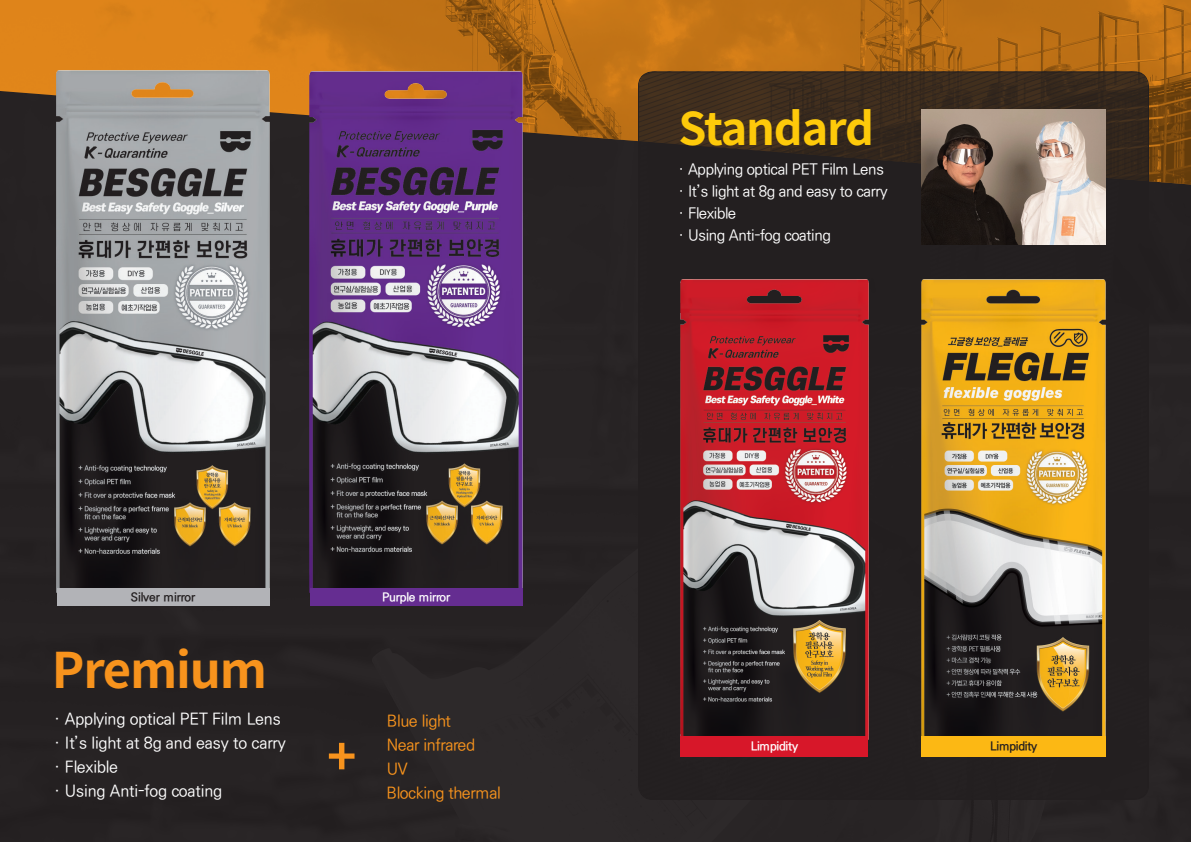
<style>
.page{position:relative;width:1191px;height:842px;background:#fff}
.page>*{position:absolute;margin:0;border:0;box-sizing:border-box;transform-origin:0 0}
.t1{font:700 49px "Noto Sans CJ Kkr";letter-spacing:-.025em;color:#f7931d}
.t2{font:700 45px "Noto Sans CJ Kkr";letter-spacing:-.025em;color:#feca0a}
.t3{font:500 16px "Ko Pub Dotum";letter-spacing:-.01em;color:#fff}
.t4{font:500 16px "Ko Pub Dotum";letter-spacing:-.025em;color:#f7931d}
.t5{font:500 15px "Ko Pub Dotum";letter-spacing:-.025em;color:#fff}
.t6{font:700 12px "Ko Pub Dotum";letter-spacing:-.02em;color:#fff}
.t7{font:700 12px "Ko Pub Dotum";color:#231f20}
.t8{font:700 12px "Ko Pub Dotum";letter-spacing:-.025em;color:#231f20}
</style>
<div class="page">
<div style="left:0;top:185px;width:1191px;height:657px;background:#272324"></div>
<img style="left:0;top:0;width:1191px;height:185px">
<svg style="left:329px;top:743px;width:25px;height:26px"></svg>
<img style="left:310px;top:71px;width:212px;height:518px">
<div style="left:310px;top:589px;width:212px;height:17px;background:#652d91"></div>
<img style="left:57px;top:71px;width:212px;height:518px">
<div style="left:57px;top:589px;width:212px;height:17px;background:#b2b3b7"></div>
<svg style="left:639px;top:71px;width:509px;height:728px;background:#292220"></svg>
<img style="left:680px;top:279px;width:188px;height:457px">
<div style="left:680px;top:736px;width:188px;height:21px;background:#d71729"></div>
<img style="left:921px;top:280px;width:185px;height:456px">
<div style="left:921px;top:736px;width:185px;height:21px;background:#fcb814"></div>
<img style="left:921px;top:110px;width:185px;height:134px">
<p class="t7" style="left:131px;top:591px;width:66px">Silver mirror</p>
<p class="t6" style="left:382px;top:591px;width:70px">Purple mirror</p>
<p class="t1" style="left:52px;top:642px;width:217px">Premium</p>
<p class="t3" style="left:53px;top:711px;width:229px">· Applying optical PET Film Lens</p>
<p class="t3" style="left:53px;top:735px;width:234px">· It’s light at 8g and easy to carry</p>
<p class="t3" style="left:53px;top:759px;width:66px">· Flexible</p>
<p class="t3" style="left:53px;top:783px;width:170px">· Using Anti-fog coating</p>
<p class="t4" style="left:387px;top:713px;width:66px">Blue light</p>
<p class="t4" style="left:387px;top:737px;width:90px">Near infrared</p>
<p class="t4" style="left:387px;top:761px;width:23px">UV</p>
<p class="t4" style="left:386px;top:785px;width:116px">Blocking thermal</p>
<p class="t2" style="left:678px;top:103px;width:197px">Standard</p>
<p class="t5" style="left:677px;top:161px;width:208px">· Applying optical PET Film Lens</p>
<p class="t5" style="left:677px;top:183px;width:212px">· It’s light at 8g and easy to carry</p>
<p class="t5" style="left:677px;top:205px;width:60px">· Flexible</p>
<p class="t5" style="left:677px;top:227px;width:155px">· Using Anti-fog coating</p>
<p class="t6" style="left:750px;top:740px;width:49px">Limpidity</p>
<p class="t8" style="left:990px;top:740px;width:48px">Limpidity</p>
</div>
